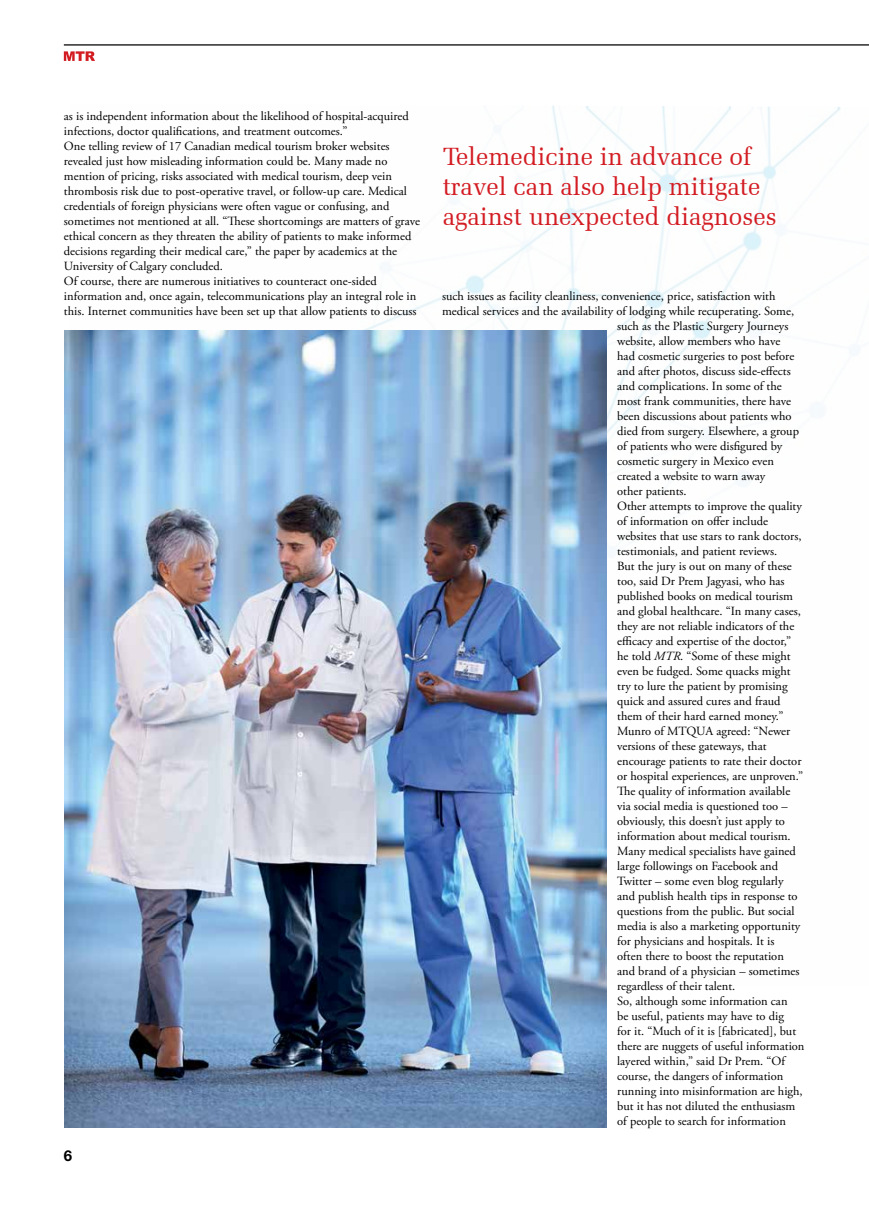
<style>
.page{position:relative;width:869px;height:1205px;background:#fff}
.page>*{position:absolute;margin:0;border:0;box-sizing:border-box;transform-origin:0 0}
.t1{font:25px/30px "Zapf Elliptical 711 BT";color:#d31b22}
.t2{font:700 15px "Helvetica Neue LT Pro";color:#000}
.t3{font:12.5px/15px "Adobe Garamond Pro";color:#000}
.s1{font-style:italic}
</style>
<div class="page">
<hr style="left:64px;top:44px;width:804px;height:2px;background:#000">
<svg style="left:64px;top:51px;width:31px;height:10px"></svg>
<img style="left:364px;top:106px;width:492px;height:880px">
<img style="left:65px;top:330px;width:541px;height:797px">
<p class="t3" style="left:64px;top:109px;width:357px">as is independent information about the likelihood of hospital-acquired infections, doctor qualifications, and treatment outcomes.”<br>One telling review of 17 Canadian medical tourism broker websites revealed just how misleading information could be. Many made no mention of pricing, risks associated with medical tourism, deep vein thrombosis risk due to post-operative travel, or follow-up care. Medical credentials of foreign physicians were often vague or confusing, and sometimes not mentioned at all. “These shortcomings are matters of grave ethical concern as they threaten the ability of patients to make informed decisions regarding their medical care,” the paper by academics at the University of Calgary concluded.<br>Of course, there are numerous initiatives to counteract one-sided information and, once again, telecommunications play an integral role in this. Internet communities have been set up that allow patients to discuss</p>
<p class="t2" style="left:64px;top:1146px;width:10px">6</p>
<h1 class="t1" style="left:442px;top:141px;width:335px">Telemedicine in advance of travel can also help mitigate against unexpected diagnoses</h1>
<p class="t3" style="left:442px;top:289px;width:335px">such issues as facility cleanliness, convenience, price, satisfaction with</p>
<p class="t3" style="left:442px;top:304px;width:353px">medical services and the availability of lodging while recuperating. Some,</p>
<p class="t3" style="left:617px;top:319px;width:173px">such as the Plastic Surgery Journeys</p>
<p class="t3" style="left:617px;top:334px;width:164px">website, allow members who have</p>
<p class="t3" style="left:617px;top:349px;width:178px">had cosmetic surgeries to post before</p>
<p class="t3" style="left:617px;top:364px;width:175px">and after photos, discuss side-effects</p>
<p class="t3" style="left:617px;top:379px;width:166px">and complications. In some of the</p>
<p class="t3" style="left:617px;top:394px;width:175px">most frank communities, there have</p>
<p class="t3" style="left:617px;top:409px;width:176px">been discussions about patients who</p>
<p class="t3" style="left:617px;top:424px;width:183px">died from surgery. Elsewhere, a group</p>
<p class="t3" style="left:617px;top:439px;width:167px">of patients who were disfigured by</p>
<p class="t3" style="left:617px;top:454px;width:158px">cosmetic surgery in Mexico even</p>
<p class="t3" style="left:617px;top:469px;width:150px">created a website to warn away</p>
<p class="t3" style="left:617px;top:484px;width:71px">other patients.</p>
<p class="t3" style="left:617px;top:499px;width:186px">Other attempts to improve the quality</p>
<p class="t3" style="left:617px;top:514px;width:152px">of information on offer include</p>
<p class="t3" style="left:617px;top:529px;width:186px">websites that use stars to rank doctors,</p>
<p class="t3" style="left:617px;top:544px;width:162px">testimonials, and patient reviews.</p>
<p class="t3" style="left:617px;top:559px;width:176px">But the jury is out on many of these</p>
<p class="t3" style="left:617px;top:574px;width:169px">too, said Dr Prem Jagyasi, who has</p>
<p class="t3" style="left:617px;top:589px;width:177px">published books on medical tourism</p>
<p class="t3" style="left:617px;top:604px;width:185px">and global healthcare. “In many cases,</p>
<p class="t3" style="left:617px;top:619px;width:178px">they are not reliable indicators of the</p>
<p class="t3" style="left:617px;top:634px;width:175px">efficacy and expertise of the doctor,”</p>
<p class="t3" style="left:617px;top:649px;width:175px">he told <span class="s1">MTR</span>. “Some of these might</p>
<p class="t3" style="left:617px;top:664px;width:175px">even be fudged. Some quacks might</p>
<p class="t3" style="left:617px;top:679px;width:172px">try to lure the patient by promising</p>
<p class="t3" style="left:617px;top:694px;width:165px">quick and assured cures and fraud</p>
<p class="t3" style="left:617px;top:709px;width:168px">them of their hard earned money.”</p>
<p class="t3" style="left:617px;top:724px;width:175px">Munro of MTQUA agreed: “Newer</p>
<p class="t3" style="left:617px;top:739px;width:151px">versions of these gateways, that</p>
<p class="t3" style="left:617px;top:754px;width:186px">encourage patients to rate their doctor</p>
<p class="t3" style="left:617px;top:769px;width:187px">or hospital experiences, are unproven.”</p>
<p class="t3" style="left:617px;top:784px;width:174px">The quality of information available</p>
<p class="t3" style="left:617px;top:799px;width:172px">via social media is questioned too –</p>
<p class="t3" style="left:617px;top:814px;width:169px">obviously, this doesn’t just apply to</p>
<p class="t3" style="left:617px;top:829px;width:175px">information about medical tourism.</p>
<p class="t3" style="left:617px;top:844px;width:180px">Many medical specialists have gained</p>
<p class="t3" style="left:617px;top:859px;width:162px">large followings on Facebook and</p>
<p class="t3" style="left:617px;top:874px;width:168px">Twitter – some even blog regularly</p>
<p class="t3" style="left:617px;top:889px;width:182px">and publish health tips in response to</p>
<p class="t3" style="left:617px;top:904px;width:179px">questions from the public. But social</p>
<p class="t3" style="left:617px;top:919px;width:185px">media is also a marketing opportunity</p>
<p class="t3" style="left:617px;top:934px;width:159px">for physicians and hospitals. It is</p>
<p class="t3" style="left:617px;top:949px;width:168px">often there to boost the reputation</p>
<p class="t3" style="left:617px;top:964px;width:184px">and brand of a physician – sometimes</p>
<p class="t3" style="left:617px;top:979px;width:120px">regardless of their talent.</p>
<p class="t3" style="left:617px;top:994px;width:172px">So, although some information can</p>
<p class="t3" style="left:617px;top:1009px;width:168px">be useful, patients may have to dig</p>
<p class="t3" style="left:617px;top:1024px;width:180px">for it. “Much of it is [fabricated], but</p>
<p class="t3" style="left:617px;top:1039px;width:189px">there are nuggets of useful information</p>
<p class="t3" style="left:617px;top:1054px;width:169px">layered within,” said Dr Prem. “Of</p>
<p class="t3" style="left:617px;top:1069px;width:168px">course, the dangers of information</p>
<p class="t3" style="left:617px;top:1084px;width:187px">running into misinformation are high,</p>
<p class="t3" style="left:617px;top:1099px;width:180px">but it has not diluted the enthusiasm</p>
<p class="t3" style="left:617px;top:1114px;width:170px">of people to search for information</p>
</div>
